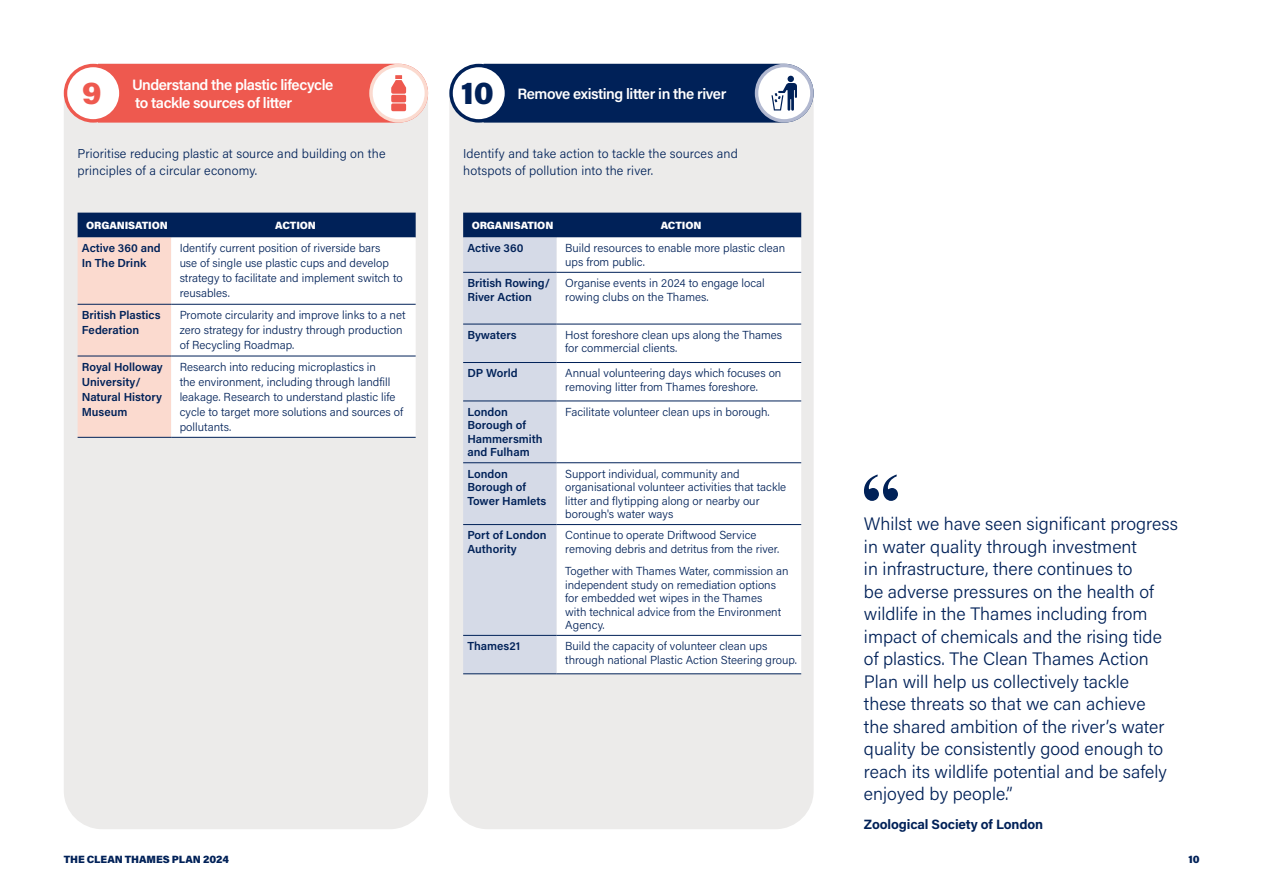
<style>
.page{position:relative;width:1263px;height:893px;background:#fff}
.page>*{position:absolute;margin:0;border:0;box-sizing:border-box;transform-origin:0 0}
._2022_Main_page_heading{font:900 30.6px "Acumin Pro";color:#002158}
._2022_Main_page_heading-2{font:900 30.6px "Acumin Pro";color:#ee594f}
._2022_Subheading_1{font:300 18px/22.5px "Acumin Pro";color:#002158}
.Heading_1{font:600 15px/18px "Acumin Pro";letter-spacing:-.03em;color:#fff}
._2022_Subheading_1-2{font:700 13.5px "Acumin Pro";letter-spacing:-.01em;color:#002158}
._2022_Body_text_9_12{font:300 12.75px/17.2px "Acumin Pro";letter-spacing:.01em;color:#002158}
._2022_Body_text_9_12-2{font:300 11.7px/13.5px "Acumin Pro";color:#002158}
._2022_Body_text_9_12-3{font:600 11.7px/13.5px "Acumin Pro";color:#002158}
._2022_Main_page_heading-3{font:900 10.5px "Acumin Pro";letter-spacing:-.01em;color:#fff}
.t1{font:900 10.5px "Acumin Pro";letter-spacing:-.01em;color:#002158}
</style>
<div class="page">
<div style="left:64px;top:64px;width:364px;height:765px;background:#ecebea;border-radius:38px"></div>
<div style="left:449px;top:64px;width:365px;height:765px;background:#ecebea;border-radius:38px"></div>
<div style="left:66px;top:66px;width:55px;height:55px;background:#fff;border-radius:50%"></div>
<div style="left:64px;top:64px;width:59px;height:59px;border:3px solid #ee594f;border-radius:50%"></div>
<div style="left:451px;top:66px;width:55px;height:55px;background:#fff;border-radius:50%"></div>
<div style="left:449px;top:64px;width:59px;height:59px;border:3px solid #002158;border-radius:50%"></div>
<svg style="left:78px;top:213px;width:338px;height:224px;background:#ada0aa"></svg>
<div style="left:171px;top:237px;width:245px;height:200px;background:#fff"></div>
<hr style="left:78px;top:304px;width:93px;height:1px;background:#002158">
<hr style="left:171px;top:304px;width:245px;height:1px;background:#002158">
<hr style="left:78px;top:356px;width:93px;height:1px;background:#002158">
<hr style="left:171px;top:356px;width:245px;height:1px;background:#002158">
<hr style="left:78px;top:437px;width:93px;height:1px;background:#002158">
<hr style="left:171px;top:437px;width:245px;height:1px;background:#002158">
<svg style="left:463px;top:213px;width:338px;height:461px;background:#b0bace"></svg>
<div style="left:557px;top:237px;width:244px;height:437px;background:#fff"></div>
<hr style="left:463px;top:272px;width:94px;height:1px;background:#002158">
<hr style="left:557px;top:272px;width:244px;height:1px;background:#002158">
<hr style="left:557px;top:324px;width:244px;height:1px;background:#002158">
<hr style="left:557px;top:362px;width:244px;height:1px;background:#002158">
<hr style="left:557px;top:401px;width:244px;height:1px;background:#002158">
<hr style="left:557px;top:462px;width:244px;height:1px;background:#002158">
<hr style="left:557px;top:524px;width:244px;height:1px;background:#002158">
<hr style="left:557px;top:635px;width:244px;height:1px;background:#002158">
<hr style="left:557px;top:674px;width:244px;height:1px;background:#002158">
<hr style="left:463px;top:324px;width:94px;height:1px;background:#002158">
<hr style="left:463px;top:362px;width:94px;height:1px;background:#002158">
<hr style="left:463px;top:401px;width:94px;height:1px;background:#002158">
<hr style="left:463px;top:462px;width:94px;height:1px;background:#002158">
<hr style="left:463px;top:524px;width:94px;height:1px;background:#002158">
<hr style="left:463px;top:635px;width:94px;height:1px;background:#002158">
<hr style="left:463px;top:674px;width:94px;height:1px;background:#002158">
<svg style="left:483px;top:64px;width:331px;height:59px;background:#2d4876"></svg>
<svg style="left:98px;top:64px;width:330px;height:59px;background:#f0766d"></svg>
<svg style="left:864px;top:474px;width:34px;height:27px"></svg>
<p class="Heading_1" style="left:132px;top:75px;width:203px">Understand the plastic lifecycle to tackle sources of litter</p>
<p class="_2022_Main_page_heading-2" style="left:82px;top:72px;width:21px">9</p>
<p class="_2022_Main_page_heading" style="left:461px;top:72px;width:34px">10</p>
<p class="Heading_1" style="left:518px;top:84px;width:210px">Remove existing litter in the river</p>
<p class="_2022_Body_text_9_12" style="left:78px;top:145px;width:309px">Prioritise reducing plastic at source and building on the principles of a circular economy.</p>
<p class="_2022_Body_text_9_12" style="left:463px;top:145px;width:276px">Identify and take action to tackle the sources and hotspots of pollution into the river.</p>
<p class="_2022_Main_page_heading-3" style="left:86px;top:218px;width:83px">ORGANISATION</p>
<p class="_2022_Main_page_heading-3" style="left:275px;top:218px;width:42px">ACTION</p>
<p class="_2022_Body_text_9_12-3" style="left:82px;top:240px;width:80px;line-height:15px">Active 360 and<br>In The Drink</p>
<p class="_2022_Body_text_9_12-2" style="left:180px;top:240px;width:225px;line-height:15px">Identify current position of riverside bars<br>use of single use plastic cups and develop strategy to facilitate and implement switch to reusables.</p>
<p class="_2022_Body_text_9_12-3" style="left:82px;top:307px;width:80px;line-height:15px">British Plastics<br>Federation</p>
<p class="_2022_Body_text_9_12-2" style="left:180px;top:307px;width:227px;line-height:15px">Promote circularity and improve links to a net zero strategy for industry through production of Recycling Roadmap.</p>
<p class="_2022_Body_text_9_12-3" style="left:82px;top:359px;width:82px;line-height:15px">Royal Holloway<br>University/<br>Natural History<br>Museum</p>
<p class="_2022_Body_text_9_12-2" style="left:180px;top:359px;width:225px;line-height:15px">Research into reducing microplastics in<br>the environment, including through landfill leakage. Research to understand plastic life cycle to target more solutions and sources of pollutants.</p>
<p class="_2022_Main_page_heading-3" style="left:472px;top:218px;width:83px">ORGANISATION</p>
<p class="_2022_Main_page_heading-3" style="left:661px;top:218px;width:42px">ACTION</p>
<p class="_2022_Body_text_9_12-3" style="left:467px;top:241px;width:58px">Active 360</p>
<p class="_2022_Body_text_9_12-2" style="left:565px;top:241px;width:221px">Build resources to enable more plastic clean ups from public.</p>
<p class="_2022_Body_text_9_12-3" style="left:467px;top:276px;width:84px">British Rowing/<br>River Action</p>
<p class="_2022_Body_text_9_12-2" style="left:565px;top:276px;width:201px">Organise events in 2024 to engage local rowing clubs on the Thames.</p>
<p class="_2022_Body_text_9_12-3" style="left:467px;top:328px;width:51px">Bywaters</p>
<p class="_2022_Body_text_9_12-2" style="left:565px;top:328px;width:218px">Host foreshore clean ups along the Thames for commercial clients.</p>
<p class="_2022_Body_text_9_12-3" style="left:467px;top:366px;width:52px">DP World</p>
<p class="_2022_Body_text_9_12-2" style="left:565px;top:366px;width:218px">Annual volunteering days which focuses on removing litter from Thames foreshore.</p>
<p class="_2022_Body_text_9_12-3" style="left:467px;top:404px;width:77px">London<br>Borough of<br>Hammersmith and Fulham</p>
<p class="_2022_Body_text_9_12-2" style="left:565px;top:405px;width:206px">Facilitate volunteer clean ups in borough.</p>
<p class="_2022_Body_text_9_12-3" style="left:467px;top:466px;width:80px">London<br>Borough of<br>Tower Hamlets</p>
<p class="_2022_Body_text_9_12-2" style="left:565px;top:466px;width:223px">Support individual, community and organisational volunteer activities that tackle litter and flytipping along or nearby our borough's water ways</p>
<p class="_2022_Body_text_9_12-3" style="left:467px;top:528px;width:81px">Port of London<br>Authority</p>
<p class="_2022_Body_text_9_12-2" style="left:565px;top:528px;width:215px">Continue to operate Driftwood Service removing debris and detritus from the river.</p>
<p class="_2022_Body_text_9_12-2" style="left:565px;top:564px;width:225px">Together with Thames Water, commission an independent study on remediation options for embedded wet wipes in the Thames<br>with technical advice from the Environment Agency.</p>
<p class="_2022_Body_text_9_12-3" style="left:467px;top:639px;width:54px">Thames21</p>
<p class="_2022_Body_text_9_12-2" style="left:565px;top:639px;width:233px">Build the capacity of volunteer clean ups through national Plastic Action Steering group.</p>
<p class="_2022_Subheading_1" style="left:864px;top:512px;width:316px">Whilst we have seen significant progress in water quality through investment<br>in infrastructure, there continues to<br>be adverse pressures on the health of wildlife in the Thames including from impact of chemicals and the rising tide of plastics. The Clean Thames Action Plan will help us collectively tackle<br>these threats so that we can achieve<br>the shared ambition of the river’s water quality be consistently good enough to reach its wildlife potential and be safely enjoyed by people.”</p>
<p class="_2022_Subheading_1-2" style="left:864px;top:815px;width:181px">Zoological Society of London</p>
<p class="t1" style="left:64px;top:852px;width:167px">THE CLEAN THAMES PLAN 2024</p>
<p class="t1" style="left:1188px;top:852px;width:13px">10</p>
</div>
